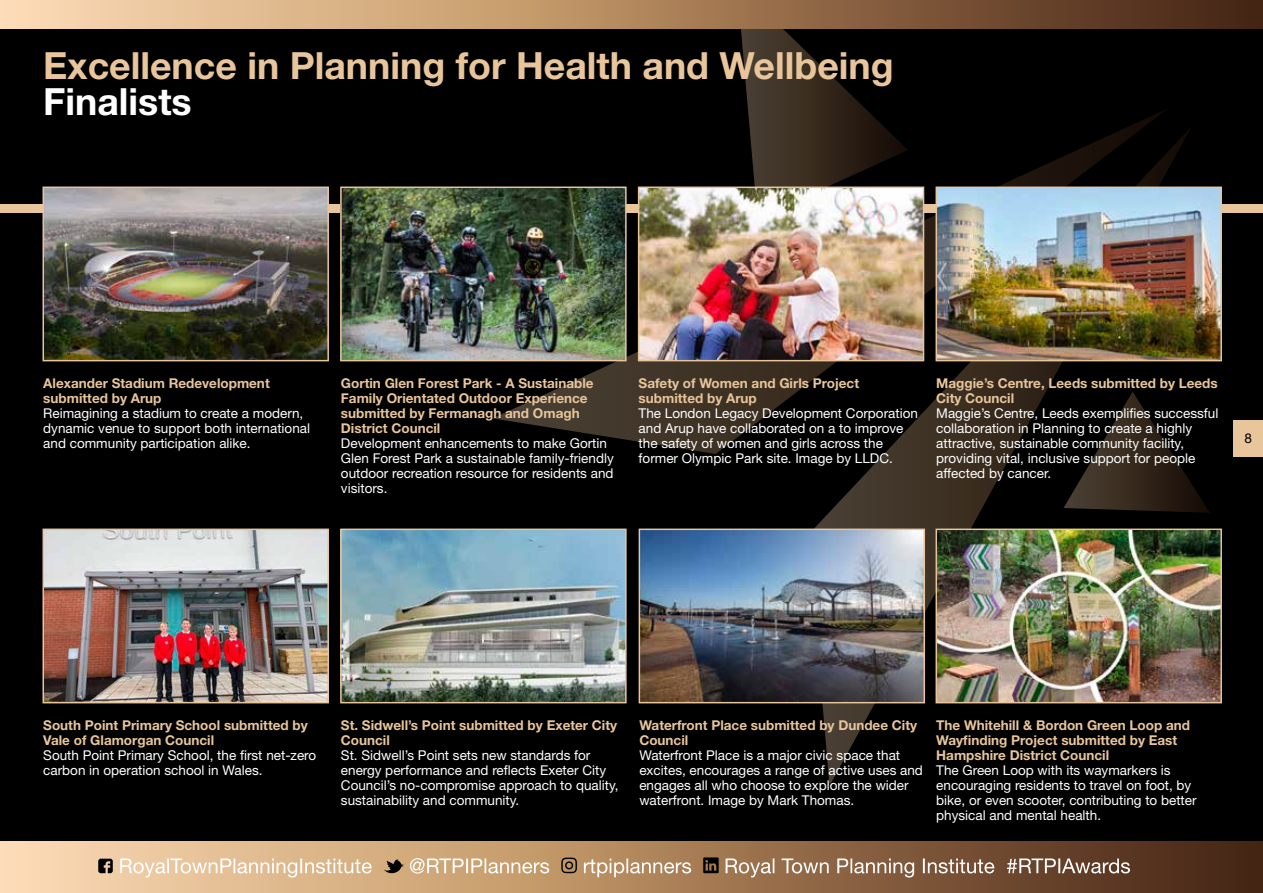
<style>
.page{position:relative;width:1263px;height:893px;background:#fff}
.page>*{position:absolute;margin:0;border:0;box-sizing:border-box;transform-origin:0 0}
.t1{font:700 37.5px "Helvetica Neue LT Std";color:#e8c59b}
.t2{font:700 37.5px "Helvetica Neue LT Std";color:#fff}
.t3{font:13.5px/15px "Helvetica Neue LT Std";color:#fff}
.t4{font:700 13.5px/15px "Helvetica Neue LT Std";color:#e8c59b}
.t5{font:13.5px "Helvetica Neue LT Std";color:#000}
</style>
<div class="page">
<div style="left:0;top:0;width:1263px;height:873px;background:#000"></div>
<div style="left:0;top:842px;width:1263px;height:51px;background:linear-gradient(to right,#ffe4b3,#4a240d)"></div>
<svg style="left:98px;top:859px;width:15px;height:14px"></svg>
<svg style="left:120px;top:857px;width:1010px;height:20px;background:#ba9b7e"></svg>
<svg style="left:493px;top:110px;width:672px;height:344px"></svg>
<svg style="left:808px;top:126px;width:384px;height:657px"></svg>
<svg style="left:737px;top:29px;width:171px;height:158px"></svg>
<svg style="left:1063px;top:392px;width:147px;height:121px"></svg>
<div style="left:0;top:0;width:1263px;height:29px;background:linear-gradient(to right,#ffe4b3,#4a240d)"></div>
<div style="left:1233px;top:421px;width:30px;height:36px;background:#e8c59b"></div>
<div style="left:0;top:205px;width:1263px;height:8px;background:#e8c59b"></div>
<img style="left:343px;top:190px;width:281px;height:168px">
<div style="left:340px;top:187px;width:287px;height:174px;border:2px solid #e8c59b"></div>
<img style="left:938px;top:190px;width:281px;height:168px">
<div style="left:935px;top:187px;width:287px;height:174px;border:2px solid #e8c59b"></div>
<img style="left:46px;top:190px;width:280px;height:168px">
<div style="left:43px;top:187px;width:286px;height:174px;border:2px solid #e8c59b"></div>
<img style="left:641px;top:190px;width:280px;height:168px">
<div style="left:638px;top:187px;width:286px;height:174px;border:2px solid #e8c59b"></div>
<img style="left:46px;top:532px;width:280px;height:168px">
<div style="left:43px;top:529px;width:286px;height:174px;border:2px solid #e8c59b"></div>
<img style="left:343px;top:532px;width:281px;height:168px">
<div style="left:340px;top:529px;width:287px;height:174px;border:2px solid #e8c59b"></div>
<img style="left:642px;top:532px;width:280px;height:168px">
<div style="left:639px;top:529px;width:286px;height:174px;border:2px solid #e8c59b"></div>
<img style="left:938px;top:532px;width:281px;height:168px">
<div style="left:935px;top:529px;width:287px;height:174px;border:2px solid #e8c59b"></div>
<h1 class="t1" style="left:43px;top:42px;width:852px">Excellence in Planning for Health and Wellbeing</h1>
<h1 class="t2" style="left:43px;top:78px;width:150px">Finalists</h1>
<p class="t4" style="left:43px;top:376px;width:228px">Alexander Stadium Redevelopment submitted by Arup</p>
<p class="t3" style="left:43px;top:406px;width:268px">Reimagining a stadium to create a modern, dynamic venue to support both international and community participation alike.</p>
<p class="t4" style="left:341px;top:376px;width:254px">Gortin Glen Forest Park - A Sustainable<br>Family Orientated Outdoor Experience submitted by Fermanagh and Omagh<br>District Council</p>
<p class="t3" style="left:341px;top:436px;width:274px">Development enhancements to make Gortin Glen Forest Park a sustainable family-friendly outdoor recreation resource for residents and visitors.</p>
<p class="t4" style="left:639px;top:376px;width:222px">Safety of Women and Girls Project submitted by Arup</p>
<p class="t3" style="left:639px;top:406px;width:281px">The London Legacy Development Corporation and Arup have collaborated on a to improve the safety of women and girls across the former Olympic Park site. Image by LLDC.</p>
<p class="t4" style="left:936px;top:376px;width:283px">Maggie’s Centre, Leeds submitted by Leeds<br>City Council</p>
<p class="t3" style="left:936px;top:406px;width:284px">Maggie’s Centre, Leeds exemplifies successful collaboration in Planning to create a highly attractive, sustainable community facility, providing vital, inclusive support for people affected by cancer.</p>
<p class="t5" style="left:1244px;top:430px;width:9px">8</p>
<p class="t4" style="left:43px;top:718px;width:266px">South Point Primary School submitted by<br>Vale of Glamorgan Council</p>
<p class="t3" style="left:43px;top:748px;width:275px">South Point Primary School, the first net-zero carbon in operation school in Wales.</p>
<p class="t4" style="left:341px;top:718px;width:278px">St. Sidwell’s Point submitted by Exeter City<br>Council</p>
<p class="t3" style="left:341px;top:748px;width:279px">St. Sidwell’s Point sets new standards for energy performance and reflects Exeter City Council’s no-compromise approach to quality, sustainability and community.</p>
<p class="t4" style="left:639px;top:718px;width:279px">Waterfront Place submitted by Dundee City<br>Council</p>
<p class="t3" style="left:639px;top:748px;width:285px">Waterfront Place is a major civic space that excites, encourages a range of active uses and engages all who choose to explore the wider waterfront. Image by Mark Thomas.</p>
<p class="t4" style="left:936px;top:718px;width:255px">The Whitehill &amp; Bordon Green Loop and<br>Wayfinding Project submitted by East<br>Hampshire District Council</p>
<p class="t3" style="left:936px;top:763px;width:262px">The Green Loop with its waymarkers is encouraging residents to travel on foot, by bike, or even scooter, contributing to better physical and mental health.</p>
</div>
